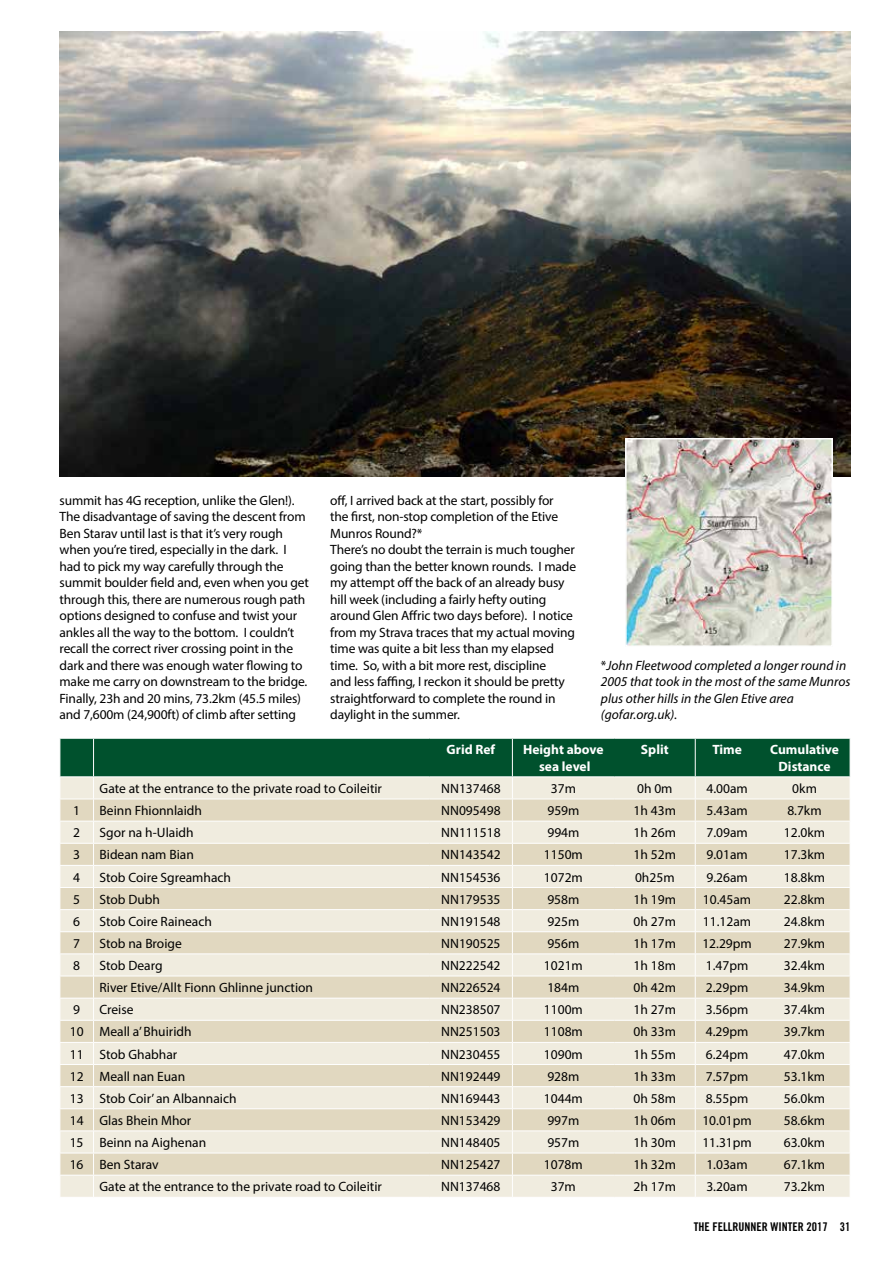
<style>
.page{position:relative;width:893px;height:1263px;background:#fff}
.page>*{position:absolute;margin:0;border:0;box-sizing:border-box;transform-origin:0 0}
.t1{font:13.5px/16.5px "Myriad Pro";letter-spacing:-.01em;color:#000}
.t2{font:italic 13.5px/16.5px "Myriad Pro";color:#000}
.t3{font:700 13.5px/16.5px "Myriad Pro";color:#fff;text-align:center}
.t4{font:12px "Trade Gothic Bold Cond Twenty";color:#000}
.s1{font-style:normal}
</style>
<div class="page">
<svg style="left:60px;top:738px;width:791px;height:459px;background:#d6d8c5"></svg>
<img style="left:60px;top:32px;width:790px;height:445px">
<img style="left:628px;top:441px;width:202px;height:203px">
<div style="left:625px;top:438px;width:208px;height:209px;border:2px solid #fff"></div>
<p class="t1" style="left:60px;top:492px;width:251px">summit has 4G reception, unlike the Glen!).<br>The disadvantage of saving the descent from Ben Starav until last is that it’s very rough when you’re tired, especially in the dark. I had to pick my way carefully through the summit boulder field and, even when you get through this, there are numerous rough path options designed to confuse and twist your ankles all the way to the bottom. I couldn’t recall the correct river crossing point in the dark and there was enough water flowing to make me carry on downstream to the bridge.<br>Finally, 23h and 20 mins, 73.2km (45.5 miles) and 7,600m (24,900ft) of climb after setting</p>
<p class="t1" style="left:330px;top:491px;width:247px">off, I arrived back at the start, possibly for<br>the first, non-stop completion of the Etive Munros Round?*<br>There’s no doubt the terrain is much tougher going than the better known rounds. I made my attempt off the back of an already busy hill week (including a fairly hefty outing around Glen Affric two days before). I notice from my Strava traces that my actual moving time was quite a bit less than my elapsed time. So, with a bit more rest, discipline<br>and less faffing, I reckon it should be pretty straightforward to complete the round in daylight in the summer.</p>
<p class="t2" style="left:601px;top:656px;width:251px"><span class="s1">*</span>John Fleetwood completed a longer round in 2005 that took in the most of the same Munros plus other hills in the Glen Etive area (gofar.org.uk).</p>
<p class="t3" style="left:447px;top:741px;width:50px">Grid Ref</p>
<p class="t3" style="left:523px;top:741px;width:82px">Height above sea level</p>
<p class="t3" style="left:641px;top:741px;width:29px">Split</p>
<p class="t3" style="left:712px;top:741px;width:31px">Time</p>
<p class="t3" style="left:770px;top:741px;width:70px">Cumulative<br>Distance</p>
<p class="t1" style="left:100px;top:780px;width:284px">Gate at the entrance to the private road to Coileitir</p>
<p class="t1" style="left:441px;top:780px;width:61px">NN137468</p>
<p class="t1" style="left:551px;top:780px;width:27px">37m</p>
<p class="t1" style="left:637px;top:780px;width:37px">0h 0m</p>
<p class="t1" style="left:706px;top:780px;width:43px">4.00am</p>
<p class="t1" style="left:792px;top:780px;width:26px">0km</p>
<p class="t1" style="left:73px;top:802px;width:8px">1</p>
<p class="t1" style="left:100px;top:802px;width:104px">Beinn Fhionnlaidh</p>
<p class="t1" style="left:441px;top:802px;width:61px">NN095498</p>
<p class="t1" style="left:547px;top:802px;width:34px">959m</p>
<p class="t1" style="left:634px;top:802px;width:44px">1h 43m</p>
<p class="t1" style="left:706px;top:802px;width:43px">5.43am</p>
<p class="t1" style="left:787px;top:802px;width:36px">8.7km</p>
<p class="t1" style="left:73px;top:824px;width:8px">2</p>
<p class="t1" style="left:100px;top:824px;width:96px">Sgor na h-Ulaidh</p>
<p class="t1" style="left:441px;top:824px;width:61px">NN111518</p>
<p class="t1" style="left:547px;top:824px;width:34px">994m</p>
<p class="t1" style="left:634px;top:824px;width:44px">1h 26m</p>
<p class="t1" style="left:706px;top:824px;width:43px">7.09am</p>
<p class="t1" style="left:784px;top:824px;width:43px">12.0km</p>
<p class="t1" style="left:73px;top:846px;width:8px">3</p>
<p class="t1" style="left:100px;top:846px;width:96px">Bidean nam Bian</p>
<p class="t1" style="left:441px;top:846px;width:61px">NN143542</p>
<p class="t1" style="left:544px;top:846px;width:40px">1150m</p>
<p class="t1" style="left:634px;top:846px;width:44px">1h 52m</p>
<p class="t1" style="left:706px;top:846px;width:43px">9.01am</p>
<p class="t1" style="left:784px;top:846px;width:43px">17.3km</p>
<p class="t1" style="left:73px;top:868px;width:8px">4</p>
<p class="t1" style="left:100px;top:868px;width:133px">Stob Coire Sgreamhach</p>
<p class="t1" style="left:441px;top:868px;width:61px">NN154536</p>
<p class="t1" style="left:544px;top:868px;width:40px">1072m</p>
<p class="t1" style="left:635px;top:868px;width:41px">0h25m</p>
<p class="t1" style="left:706px;top:868px;width:43px">9.26am</p>
<p class="t1" style="left:784px;top:868px;width:43px">18.8km</p>
<p class="t1" style="left:73px;top:891px;width:8px">5</p>
<p class="t1" style="left:100px;top:891px;width:62px">Stob Dubh</p>
<p class="t1" style="left:441px;top:891px;width:61px">NN179535</p>
<p class="t1" style="left:547px;top:891px;width:34px">958m</p>
<p class="t1" style="left:634px;top:891px;width:44px">1h 19m</p>
<p class="t1" style="left:703px;top:891px;width:50px">10.45am</p>
<p class="t1" style="left:784px;top:891px;width:43px">22.8km</p>
<p class="t1" style="left:73px;top:913px;width:8px">6</p>
<p class="t1" style="left:100px;top:913px;width:114px">Stob Coire Raineach</p>
<p class="t1" style="left:441px;top:913px;width:61px">NN191548</p>
<p class="t1" style="left:547px;top:913px;width:34px">925m</p>
<p class="t1" style="left:634px;top:913px;width:44px">0h 27m</p>
<p class="t1" style="left:703px;top:913px;width:50px">11.12am</p>
<p class="t1" style="left:784px;top:913px;width:43px">24.8km</p>
<p class="t1" style="left:73px;top:935px;width:8px">7</p>
<p class="t1" style="left:100px;top:935px;width:84px">Stob na Broige</p>
<p class="t1" style="left:441px;top:935px;width:61px">NN190525</p>
<p class="t1" style="left:547px;top:935px;width:34px">956m</p>
<p class="t1" style="left:634px;top:935px;width:44px">1h 17m</p>
<p class="t1" style="left:702px;top:935px;width:51px">12.29pm</p>
<p class="t1" style="left:784px;top:935px;width:43px">27.9km</p>
<p class="t1" style="left:73px;top:957px;width:8px">8</p>
<p class="t1" style="left:99px;top:957px;width:65px">Stob Dearg</p>
<p class="t1" style="left:441px;top:957px;width:61px">NN222542</p>
<p class="t1" style="left:544px;top:957px;width:40px">1021m</p>
<p class="t1" style="left:634px;top:957px;width:44px">1h 18m</p>
<p class="t1" style="left:706px;top:957px;width:44px">1.47pm</p>
<p class="t1" style="left:784px;top:957px;width:43px">32.4km</p>
<p class="t1" style="left:99px;top:979px;width:215px">River Etive/Allt Fionn Ghlinne junction</p>
<p class="t1" style="left:441px;top:979px;width:61px">NN226524</p>
<p class="t1" style="left:547px;top:979px;width:34px">184m</p>
<p class="t1" style="left:634px;top:979px;width:44px">0h 42m</p>
<p class="t1" style="left:706px;top:979px;width:44px">2.29pm</p>
<p class="t1" style="left:784px;top:979px;width:43px">34.9km</p>
<p class="t1" style="left:73px;top:1001px;width:8px">9</p>
<p class="t1" style="left:99px;top:1001px;width:36px">Creise</p>
<p class="t1" style="left:441px;top:1001px;width:61px">NN238507</p>
<p class="t1" style="left:544px;top:1001px;width:40px">1100m</p>
<p class="t1" style="left:634px;top:1001px;width:44px">1h 27m</p>
<p class="t1" style="left:706px;top:1001px;width:44px">3.56pm</p>
<p class="t1" style="left:784px;top:1001px;width:43px">37.4km</p>
<p class="t1" style="left:70px;top:1023px;width:123px">10 Meall a’ Bhuiridh</p>
<p class="t1" style="left:441px;top:1023px;width:61px">NN251503</p>
<p class="t1" style="left:544px;top:1023px;width:40px">1108m</p>
<p class="t1" style="left:634px;top:1023px;width:44px">0h 33m</p>
<p class="t1" style="left:706px;top:1023px;width:44px">4.29pm</p>
<p class="t1" style="left:784px;top:1023px;width:43px">39.7km</p>
<p class="t1" style="left:70px;top:1045px;width:109px">11 Stob Ghabhar</p>
<p class="t1" style="left:441px;top:1045px;width:61px">NN230455</p>
<p class="t1" style="left:544px;top:1045px;width:40px">1090m</p>
<p class="t1" style="left:634px;top:1045px;width:44px">1h 55m</p>
<p class="t1" style="left:706px;top:1045px;width:44px">6.24pm</p>
<p class="t1" style="left:784px;top:1045px;width:43px">47.0km</p>
<p class="t1" style="left:70px;top:1068px;width:117px">12 Meall nan Euan</p>
<p class="t1" style="left:441px;top:1068px;width:61px">NN192449</p>
<p class="t1" style="left:547px;top:1068px;width:34px">928m</p>
<p class="t1" style="left:634px;top:1068px;width:44px">1h 33m</p>
<p class="t1" style="left:706px;top:1068px;width:44px">7.57pm</p>
<p class="t1" style="left:784px;top:1068px;width:43px">53.1km</p>
<p class="t1" style="left:70px;top:1090px;width:168px">13 Stob Coir’ an Albannaich</p>
<p class="t1" style="left:441px;top:1090px;width:61px">NN169443</p>
<p class="t1" style="left:544px;top:1090px;width:40px">1044m</p>
<p class="t1" style="left:634px;top:1090px;width:44px">0h 58m</p>
<p class="t1" style="left:706px;top:1090px;width:44px">8.55pm</p>
<p class="t1" style="left:784px;top:1090px;width:43px">56.0km</p>
<p class="t1" style="left:70px;top:1112px;width:123px">14 Glas Bhein Mhor</p>
<p class="t1" style="left:441px;top:1112px;width:61px">NN153429</p>
<p class="t1" style="left:547px;top:1112px;width:34px">997m</p>
<p class="t1" style="left:634px;top:1112px;width:44px">1h 06m</p>
<p class="t1" style="left:702px;top:1112px;width:51px">10.01pm</p>
<p class="t1" style="left:784px;top:1112px;width:43px">58.6km</p>
<p class="t1" style="left:70px;top:1134px;width:138px">15 Beinn na Aighenan</p>
<p class="t1" style="left:441px;top:1134px;width:61px">NN148405</p>
<p class="t1" style="left:547px;top:1134px;width:34px">957m</p>
<p class="t1" style="left:634px;top:1134px;width:44px">1h 30m</p>
<p class="t1" style="left:702px;top:1134px;width:51px">11.31pm</p>
<p class="t1" style="left:784px;top:1134px;width:43px">63.0km</p>
<p class="t1" style="left:70px;top:1156px;width:91px">16 Ben Starav</p>
<p class="t1" style="left:441px;top:1156px;width:61px">NN125427</p>
<p class="t1" style="left:544px;top:1156px;width:40px">1078m</p>
<p class="t1" style="left:634px;top:1156px;width:44px">1h 32m</p>
<p class="t1" style="left:706px;top:1156px;width:43px">1.03am</p>
<p class="t1" style="left:784px;top:1156px;width:43px">67.1km</p>
<p class="t1" style="left:99px;top:1178px;width:284px">Gate at the entrance to the private road to Coileitir</p>
<p class="t1" style="left:441px;top:1178px;width:61px">NN137468</p>
<p class="t1" style="left:551px;top:1178px;width:27px">37m</p>
<p class="t1" style="left:634px;top:1178px;width:44px">2h 17m</p>
<p class="t1" style="left:706px;top:1178px;width:43px">3.20am</p>
<p class="t1" style="left:784px;top:1178px;width:43px">73.2km</p>
<p class="t4" style="left:694px;top:1219px;width:158px">THE FELLRUNNER WINTER 2017 31</p>
</div>
